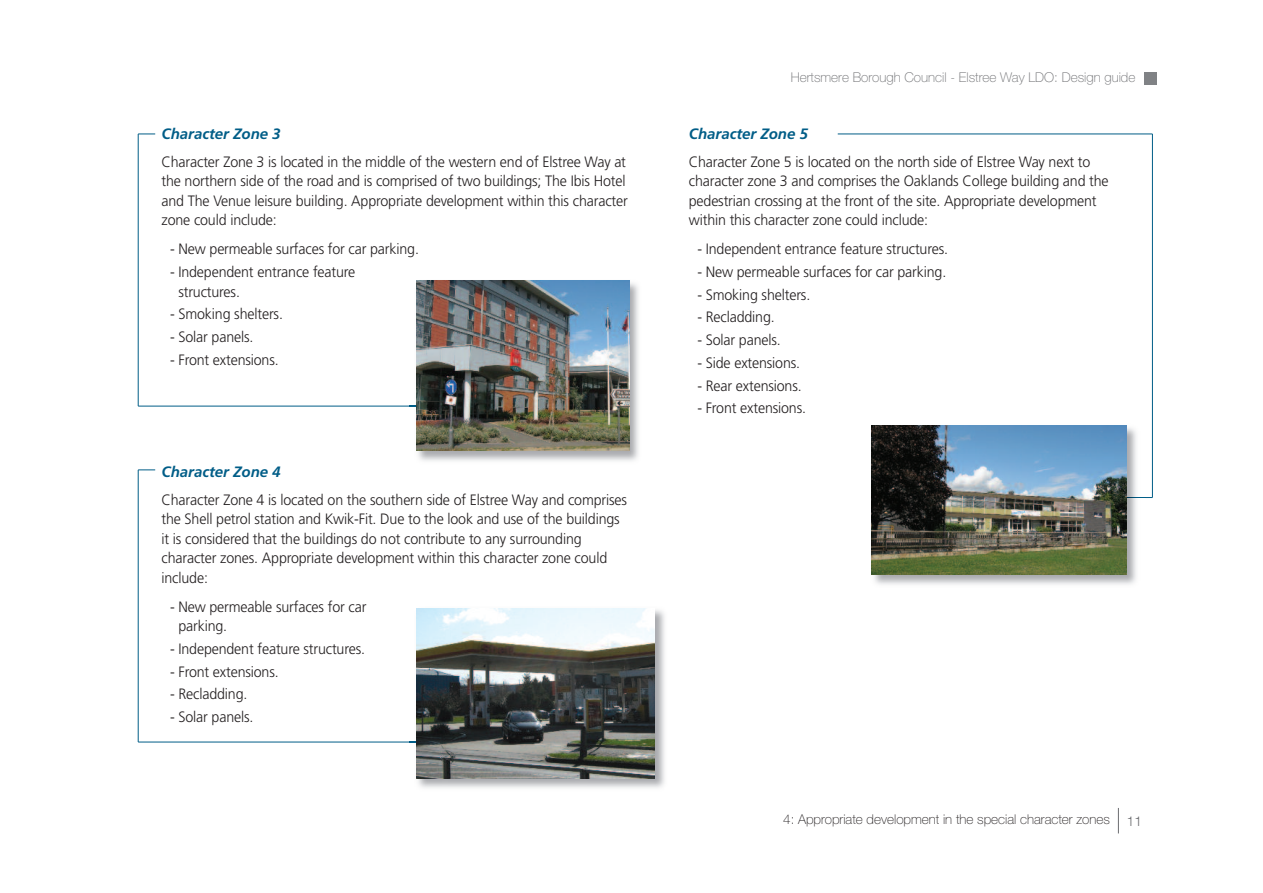
<style>
.page{position:relative;width:1263px;height:893px;background:#fff}
.page>*{position:absolute;margin:0;border:0;box-sizing:border-box;transform-origin:0 0}
.t1{font:300 15px/19.5px "Frutiger";letter-spacing:-.01em;color:#231f20;scale:.95 1}
.t2{font:italic 700 15px "Frutiger";color:#005d87}
.t3{font:100 13.5px "Helvetica Neue";color:#231f20}
.t4{font:100 13.5px "Helvetica Neue";color:#6c6d70}
.t5{font:300 13.5px "Helvetica Neue";color:#6c6d70}
</style>
<div class="page">
<div style="left:1144px;top:72px;width:13px;height:13px;background:#808285"></div>
<svg style="left:1118px;top:808px;width:1px;height:25px"></svg>
<svg style="left:139px;top:134px;width:16px;height:1px"></svg>
<hr style="left:138px;top:134px;width:1px;height:272px;background:#005d87">
<hr style="left:138px;top:406px;width:279px;height:1px;background:#005d87">
<hr style="left:838px;top:134px;width:314px;height:1px;background:#005d87">
<hr style="left:1152px;top:134px;width:1px;height:363px;background:#005d87">
<hr style="left:1118px;top:497px;width:34px;height:1px;background:#005d87">
<svg style="left:138px;top:469px;width:17px;height:1px"></svg>
<hr style="left:138px;top:470px;width:1px;height:272px;background:#005d87">
<hr style="left:138px;top:742px;width:279px;height:1px;background:#005d87">
<img style="left:410px;top:280px;width:229px;height:181px">
<img style="left:417px;top:281px;width:212px;height:170px">
<img style="left:410px;top:608px;width:255px;height:180px">
<img style="left:417px;top:608px;width:238px;height:170px">
<img style="left:871px;top:425px;width:265px;height:160px">
<img style="left:872px;top:425px;width:255px;height:149px">
<p class="t2" style="left:162px;top:128px;width:121px">Character Zone 3</p>
<p class="t1" style="left:161px;top:153px;width:492px">Character Zone 3 is located in the middle of the western end of Elstree Way at the northern side of the road and is comprised of two buildings; The Ibis Hotel and The Venue leisure building. Appropriate development within this character zone could include:</p>
<p class="t1" style="left:170px;top:241px;width:264px">- New permeable surfaces for car parking.</p>
<p class="t1" style="left:178px;top:263px;width:188px;text-indent:-8px">- Independent entrance feature structures.</p>
<p class="t1" style="left:170px;top:305px;width:120px">- Smoking shelters.</p>
<p class="t1" style="left:170px;top:328px;width:89px">- Solar panels.</p>
<p class="t1" style="left:170px;top:351px;width:116px">- Front extensions.</p>
<p class="t2" style="left:162px;top:465px;width:121px">Character Zone 4</p>
<p class="t1" style="left:161px;top:491px;width:491px">Character Zone 4 is located on the southern side of Elstree Way and comprises the Shell petrol station and Kwik-Fit. Due to the look and use of the buildings it is considered that the buildings do not contribute to any surrounding character zones. Appropriate development within this character zone could include:</p>
<p class="t1" style="left:178px;top:598px;width:199px;text-indent:-8px">- New permeable surfaces for car parking.</p>
<p class="t1" style="left:170px;top:640px;width:207px">- Independent feature structures.</p>
<p class="t1" style="left:170px;top:663px;width:116px">- Front extensions.</p>
<p class="t1" style="left:170px;top:685px;width:83px">- Recladding.</p>
<p class="t1" style="left:170px;top:708px;width:89px">- Solar panels.</p>
<p class="t4" style="left:791px;top:73px;width:346px">Hertsmere Borough Council - Elstree Way LDO: Design guide</p>
<p class="t2" style="left:689px;top:128px;width:121px">Character Zone 5</p>
<p class="t1" style="left:689px;top:153px;width:443px">Character Zone 5 is located on the north side of Elstree Way next to character zone 3 and comprises the Oaklands College building and the pedestrian crossing at the front of the site. Appropriate development within this character zone could include:</p>
<p class="t1" style="left:697px;top:241px;width:265px">- Independent entrance feature structures.</p>
<p class="t1" style="left:697px;top:263px;width:264px">- New permeable surfaces for car parking.</p>
<p class="t1" style="left:697px;top:286px;width:120px">- Smoking shelters.</p>
<p class="t1" style="left:697px;top:309px;width:83px">- Recladding.</p>
<p class="t1" style="left:697px;top:331px;width:89px">- Solar panels.</p>
<p class="t1" style="left:697px;top:354px;width:110px">- Side extensions.</p>
<p class="t1" style="left:697px;top:377px;width:111px">- Rear extensions.</p>
<p class="t1" style="left:697px;top:399px;width:116px">- Front extensions.</p>
<p class="t3" style="left:783px;top:815px;width:328px">4: Appropriate development in the special character zones</p>
<p class="t5" style="left:1127px;top:813px;width:17px">11</p>
</div>
